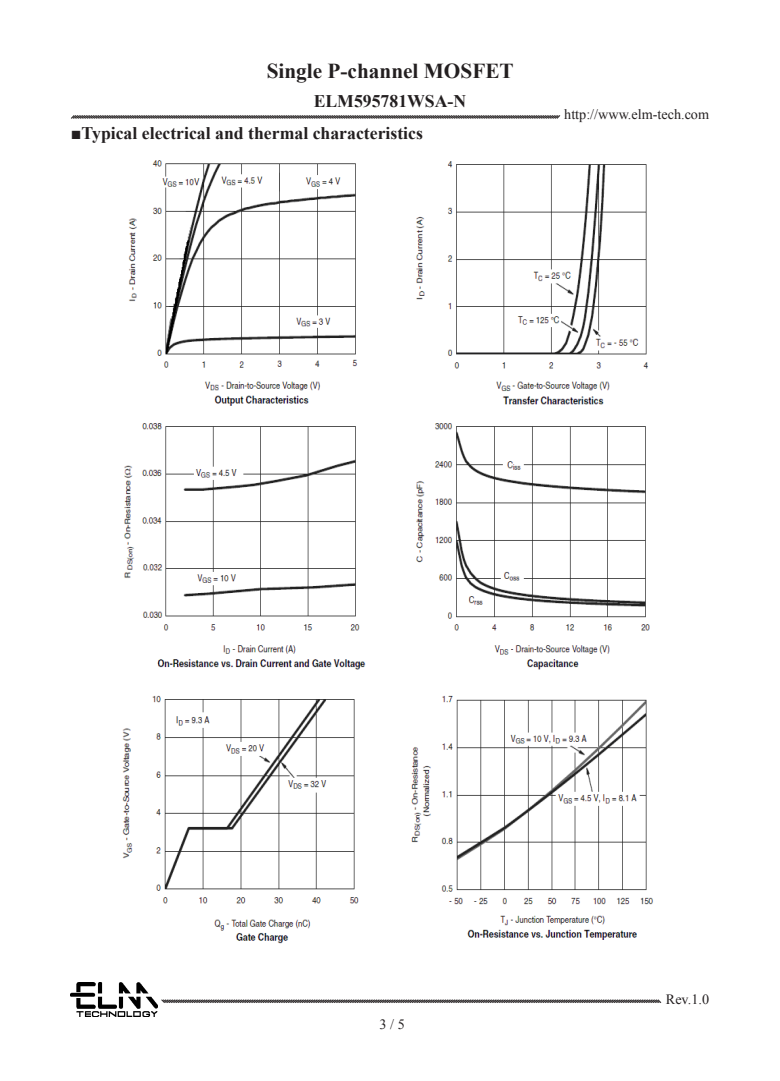
<style>
.page{position:relative;width:780px;height:1081px;background:#fff}
.page>*{position:absolute;margin:0;border:0;box-sizing:border-box;transform-origin:0 0}
.t1{font:700 21.25px "Times New Roman";color:#231f20}
.t2{font:700 17.75px "Times New Roman";color:#231f20}
.t3{font:700 16.5px "Helvetica";letter-spacing:.005em;color:#000;scale:.87 1}
.t4{font:14.12px "Times New Roman";color:#231f20}
</style>
<div class="page">
<svg style="left:71px;top:115px;width:490px;height:4px;background:#777475"></svg>
<svg style="left:161px;top:999px;width:501px;height:4px;background:#777576"></svg>
<img style="left:71px;top:982px;width:86px;height:34px">
<img style="left:122px;top:160px;width:532px;height:784px">
<p class="t1" style="left:267px;top:56px;width:248px">Single P-channel MOSFET</p>
<p class="t2" style="left:313px;top:89px;width:154px">ELM595781WSA-N</p>
<p class="t3" style="left:83px;top:119px;width:181px">Typical Characteristics</p>
<p class="t2" style="left:71px;top:121px;width:353px">■Typical electrical and thermal characteristics</p>
<p class="t4" style="left:564px;top:105px;width:146px">http://www.elm-tech.com</p>
<p class="t4" style="left:379px;top:1014px;width:27px">3 / 5</p>
<p class="t4" style="left:666px;top:990px;width:45px">Rev.1.0</p>
</div>
